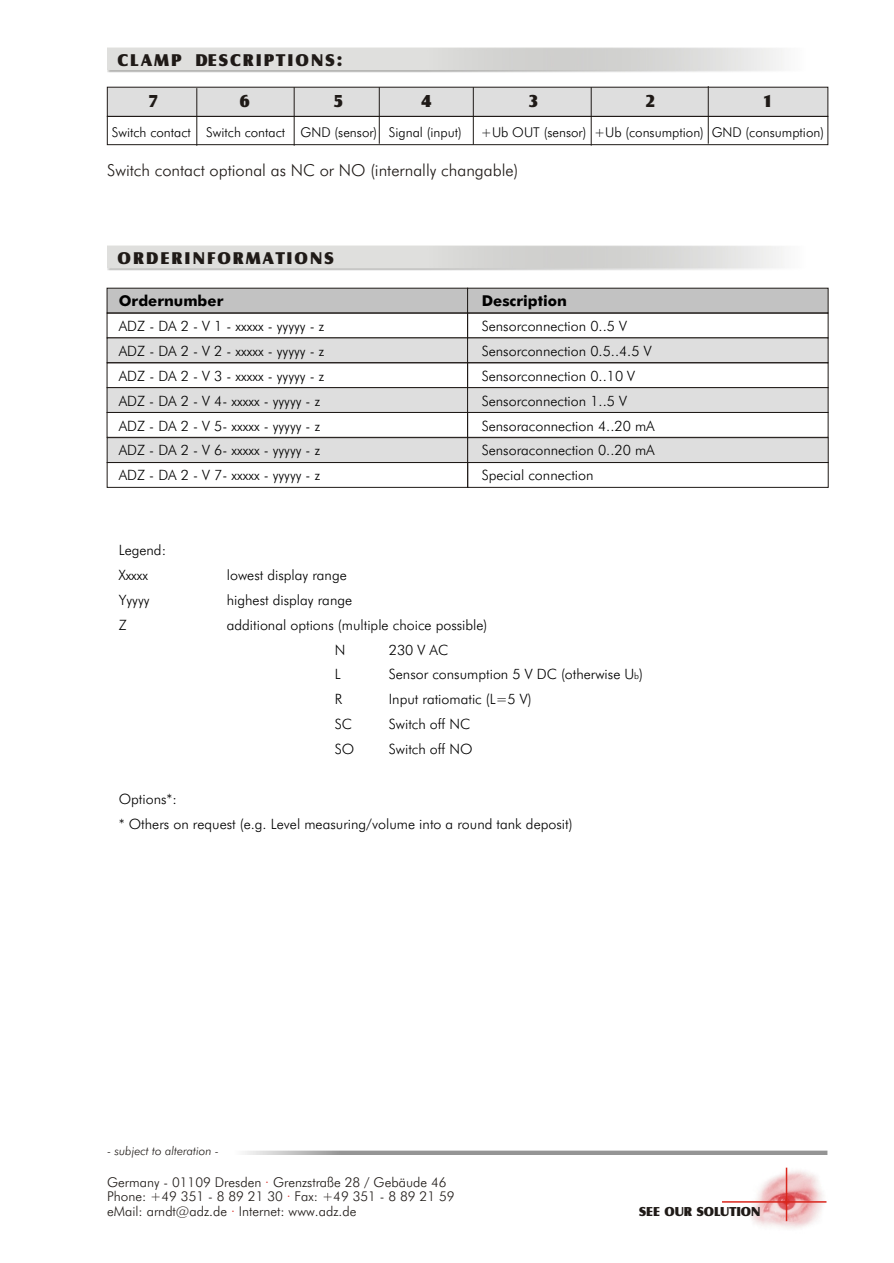
<style>
.page{position:relative;width:894px;height:1263px;background:#fff}
.page>*{position:absolute;margin:0;border:0;box-sizing:border-box;transform-origin:0 0}
.t1{font:18px "Castle T Ult";color:#1f1a17}
.t2{font:17.7px "Castle T Ult";letter-spacing:.115em;color:#1f1a17}
.t3{font:16.5px "Futura Lt BT";color:#1f1a17}
.t4{font:700 15px "Futura Md BT";color:#000}
.t5{font:14.25px/24.9px "Futura Lt BT";color:#000}
.t6{font:13.5px/14.5px "Futura Lt BT";color:#1f1a17}
.t7{font:13.5px "Futura Lt BT";color:#000}
.t8{font:13.5px "Castle T Ult";color:#1f1a17}
.t9{font:13.5px "Futura Lt BT";color:#d9261c}
.t10{font:italic 12px "Futura Lt BT";color:#1f1a17}
.s1{font-size:9px}
</style>
<div class="page">
<div style="left:107px;top:288px;width:361px;height:25px;background:#c2c2c2;border:1px solid #1f1a17"></div>
<div style="left:107px;top:313px;width:361px;height:25px;border:1px solid #1f1a17"></div>
<div style="left:107px;top:338px;width:361px;height:25px;background:#dedede;border:1px solid #1f1a17"></div>
<div style="left:107px;top:387px;width:361px;height:26px;background:#dedede;border:1px solid #1f1a17"></div>
<div style="left:107px;top:412px;width:361px;height:25px;border:1px solid #1f1a17"></div>
<div style="left:467px;top:288px;width:361px;height:25px;background:#c2c2c2;border:1px solid #1f1a17"></div>
<div style="left:467px;top:313px;width:361px;height:25px;border:1px solid #1f1a17"></div>
<div style="left:467px;top:338px;width:361px;height:25px;background:#dedede;border:1px solid #1f1a17"></div>
<div style="left:467px;top:387px;width:361px;height:26px;background:#dedede;border:1px solid #1f1a17"></div>
<div style="left:467px;top:412px;width:361px;height:25px;border:1px solid #1f1a17"></div>
<img style="left:751px;top:1167px;width:76px;height:62px">
<hr style="left:722px;top:1201px;width:104px;height:2px;background:#d9261c">
<hr style="left:786px;top:1168px;width:1px;height:53px;background:#d9261c">
<div style="left:107px;top:87px;width:721px;height:30px;background:#dedede"></div>
<div style="left:107px;top:116px;width:721px;height:29px;border:1px solid #1f1a17"></div>
<hr style="left:197px;top:88px;width:1px;height:58px;background:#1f1a17">
<hr style="left:294px;top:87px;width:1px;height:59px;background:#1f1a17">
<hr style="left:379px;top:87px;width:1px;height:57px;background:#1f1a17">
<hr style="left:473px;top:87px;width:1px;height:58px;background:#1f1a17">
<hr style="left:591px;top:87px;width:1px;height:59px;background:#1f1a17">
<hr style="left:708px;top:86px;width:1px;height:58px;background:#1f1a17">
<div style="left:107px;top:438px;width:361px;height:25px;background:#dedede"></div>
<div style="left:107px;top:462px;width:361px;height:26px;border:1px solid #1f1a17"></div>
<div style="left:468px;top:438px;width:360px;height:25px;background:#dedede"></div>
<div style="left:468px;top:462px;width:360px;height:26px;border:1px solid #1f1a17"></div>
<p class="t2" style="left:118px;top:51px;width:226px">CLAMP DESCRIPTIONS:</p>
<p class="t1" style="left:148px;top:92px;width:12px">7</p>
<p class="t1" style="left:239px;top:92px;width:12px">6</p>
<p class="t1" style="left:333px;top:92px;width:12px">5</p>
<p class="t1" style="left:421px;top:92px;width:12px">4</p>
<p class="t1" style="left:528px;top:92px;width:12px">3</p>
<p class="t1" style="left:645px;top:92px;width:12px">2</p>
<p class="t1" style="left:762px;top:92px;width:12px">1</p>
<p class="t7" style="left:112px;top:127px;width:351px">Switch contact Switch contact GND (sensor) Signal (input)</p>
<p class="t7" style="left:481px;top:127px;width:345px">+Ub OUT (sensor) +Ub (consumption) GND (consumption)</p>
<p class="t3" style="left:107px;top:164px;width:413px">Switch contact optional as NC or NO (internally changable)</p>
<p class="t2" style="left:118px;top:249px;width:218px">ORDERINFORMATIONS</p>
<p class="t4" style="left:119px;top:295px;width:106px">Ordernumber</p>
<p class="t4" style="left:482px;top:295px;width:87px">Description</p>
<p class="t5" style="left:119px;top:315px;width:207px">ADZ - DA 2 - V 1 - xxxxx - yyyyy - z</p>
<p class="t5" style="left:482px;top:315px;width:147px">Sensorconnection 0..5 V</p>
<p class="t5" style="left:119px;top:340px;width:207px">ADZ - DA 2 - V 2 - xxxxx - yyyyy - z</p>
<p class="t5" style="left:482px;top:340px;width:171px">Sensorconnection 0.5..4.5 V</p>
<p class="t5" style="left:119px;top:365px;width:207px">ADZ - DA 2 - V 3 - xxxxx - yyyyy - z</p>
<p class="t5" style="left:482px;top:365px;width:155px">Sensorconnection 0..10 V</p>
<p class="t5" style="left:119px;top:390px;width:203px">ADZ - DA 2 - V 4- xxxxx - yyyyy - z</p>
<p class="t5" style="left:482px;top:390px;width:147px">Sensorconnection 1..5 V</p>
<p class="t5" style="left:119px;top:414px;width:203px">ADZ - DA 2 - V 5- xxxxx - yyyyy - z</p>
<p class="t5" style="left:482px;top:414px;width:175px">Sensoraconnection 4..20 mA</p>
<p class="t5" style="left:119px;top:439px;width:203px">ADZ - DA 2 - V 6- xxxxx - yyyyy - z</p>
<p class="t5" style="left:482px;top:439px;width:175px">Sensoraconnection 0..20 mA</p>
<p class="t5" style="left:119px;top:464px;width:203px">ADZ - DA 2 - V 7- xxxxx - yyyyy - z</p>
<p class="t5" style="left:482px;top:464px;width:113px">Special connection</p>
<p class="t5" style="left:119px;top:539px;width:49px">Legend:<br>Xxxxx</p>
<p class="t5" style="left:227px;top:564px;width:122px">lowest display range</p>
<p class="t5" style="left:119px;top:589px;width:32px">Yyyyy</p>
<p class="t5" style="left:227px;top:589px;width:127px">highest display range</p>
<p class="t5" style="left:119px;top:614px;width:9px">Z</p>
<p class="t5" style="left:335px;top:614px;width:154px;text-indent:-108px">additional options (multiple choice possible)<br>N</p>
<p class="t5" style="left:389px;top:638px;width:61px">230 V AC</p>
<p class="t5" style="left:335px;top:663px;width:7px">L</p>
<p class="t5" style="left:389px;top:663px;width:256px">Sensor consumption 5 V DC (otherwise U<span class="s1">b</span>)</p>
<p class="t5" style="left:335px;top:688px;width:9px">R</p>
<p class="t5" style="left:389px;top:688px;width:144px">Input ratiomatic (L=5 V)</p>
<p class="t5" style="left:335px;top:713px;width:19px">SC</p>
<p class="t5" style="left:389px;top:713px;width:83px">Switch off NC</p>
<p class="t5" style="left:335px;top:738px;width:21px">SO</p>
<p class="t5" style="left:389px;top:738px;width:85px">Switch off NO</p>
<p class="t5" style="left:119px;top:788px;width:455px">Options*:<br>* Others on request (e.g. Level measuring/volume into a round tank deposit)</p>
<p class="t10" style="left:107px;top:1146px;width:113px">- subject to alteration -</p>
<p class="t6" style="left:107px;top:1176px;width:349px">Germany - 01109 Dresden Grenzstraße 28 / Gebäude 46<br>Phone: +49 351 - 8 89 21 30 Fax: +49 351 - 8 89 21 59 eMail: arndt@adz.de Internet: www.adz.de</p>
<p class="t9" style="left:265px;top:1177px;width:5px">·</p>
<p class="t9" style="left:287px;top:1191px;width:5px">·</p>
<p class="t9" style="left:231px;top:1206px;width:5px">·</p>
<p class="t8" style="left:639px;top:1205px;width:123px">SEE OUR SOLUTION</p>
</div>
